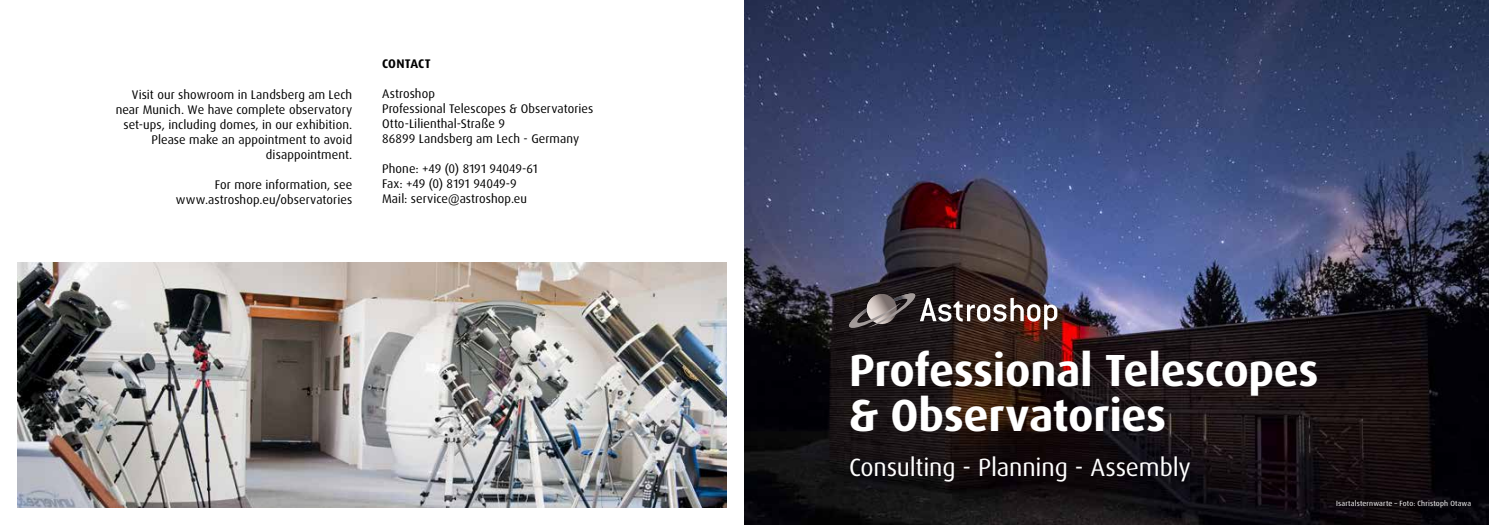
<style>
.page{position:relative;width:1489px;height:525px;background:#fff}
.page>*{position:absolute;margin:0;border:0;box-sizing:border-box;transform-origin:0 0}
.t1{font:700 45px/45px "Dax Pro";letter-spacing:-.01em;color:#fff}
.t2{font:25px "Dax Pro";letter-spacing:-.005em;color:#fff}
.t3{font:12.5px/15px "Dax Pro";letter-spacing:.005em;color:#000;text-align:right}
.t4{font:700 12.5px "Dax Pro";letter-spacing:.005em;color:#000}
.t5{font:7.5px "Dax Pro";letter-spacing:.025em;color:#fff}
</style>
<div class="page">
<img style="left:744px;top:0;width:744px;height:524px">
<img style="left:18px;top:262px;width:708px;height:245px">
<svg style="left:847px;top:291px;width:210px;height:39px;background:#584c4a"></svg>
<p class="t3" style="left:116px;top:87px;width:238px">Visit our showroom in Landsberg am Lech near Munich. We have complete observatory set-ups, including domes, in our exhibition.<br>Please make an appointment to avoid disappointment.</p>
<p class="t3" style="left:176px;top:177px;width:178px">For more information, see www.astroshop.eu/observatories</p>
<p class="t4" style="left:382px;top:56px;width:50px">CONTACT</p>
<p class="t3" style="left:382px;top:86px;width:213px;text-align:left">Astroshop<br>Professional Telescopes &amp; Observatories<br>Otto-Lilienthal-Straße 9<br>86899 Landsberg am Lech - Germany</p>
<p class="t3" style="left:382px;top:161px;width:157px;text-align:left">Phone: +49 (0) 8191 94049-61<br>Fax: +49 (0) 8191 94049-9<br>Mail: service@astroshop.eu</p>
<h1 class="t1" style="left:849px;top:348px;width:471px">Professional Telescopes &amp; Observatories</h1>
<h2 class="t2" style="left:849px;top:450px;width:343px">Consulting - Planning - Assembly</h2>
<p class="t5" style="left:1335px;top:498px;width:137px">Isartalsternwarte – Foto: Christoph Otawa</p>
</div>
